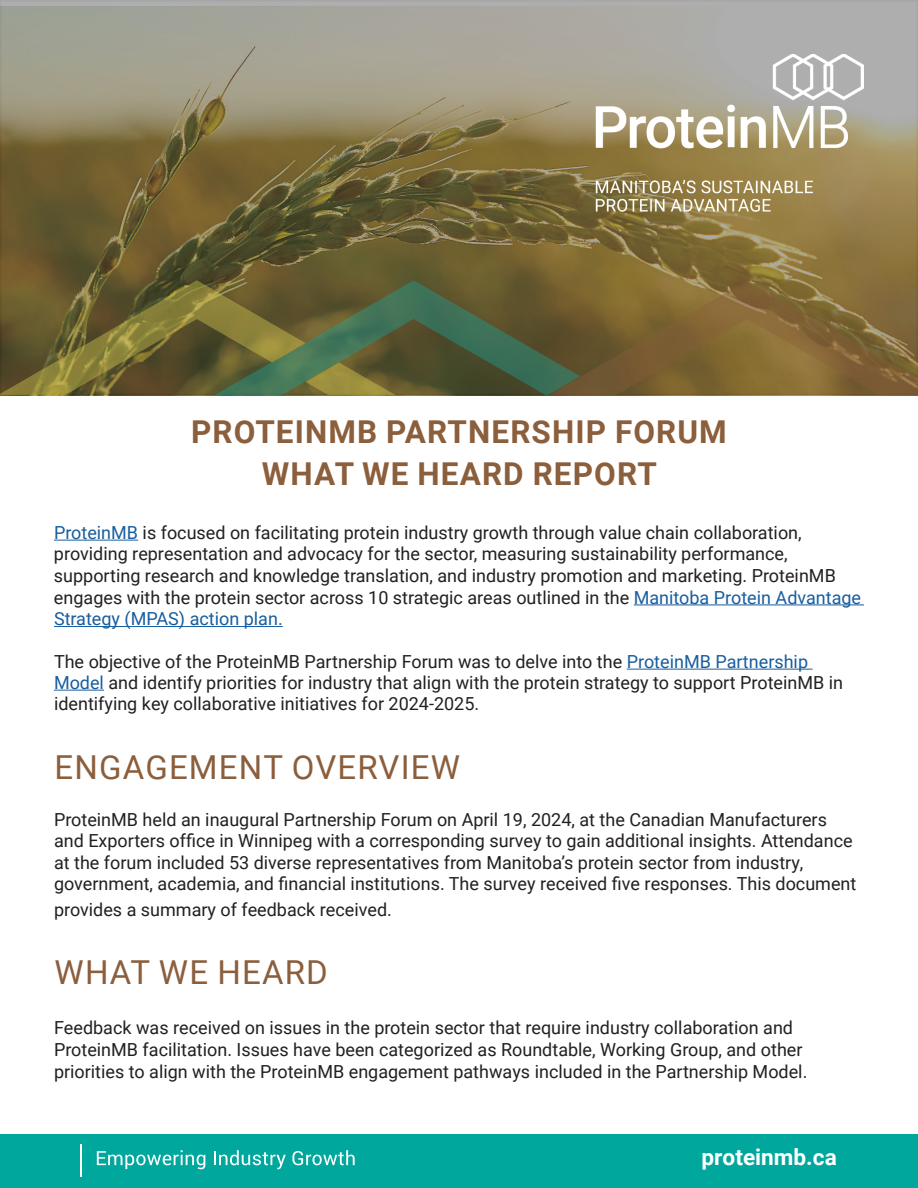
<style>
.page{position:relative;width:918px;height:1188px;background:#fff}
.page>*{position:absolute;margin:0;border:0;box-sizing:border-box;transform-origin:0 0}
.t1{font:33px "Roboto";letter-spacing:.035em;color:#8b5e3c}
.t2{font:700 31.5px/42px "Roboto";letter-spacing:.035em;color:#8b5e3c;text-align:center}
.t3{font:700 22.5px "Roboto";color:#fff}
.t4{font:18px/21.6px "Roboto";color:#231f20}
.s1{color:#175d9e}
</style>
<div class="page">
<svg style="left:3px;top:3px;width:912px;height:277px;background:#8b8161"></svg>
<hr style="left:54px;top:540px;width:84px;height:1px;background:#175d9e">
<hr style="left:634px;top:604px;width:230px;height:1px;background:#175d9e">
<hr style="left:54px;top:626px;width:229px;height:1px;background:#175d9e">
<hr style="left:627px;top:669px;width:186px;height:1px;background:#175d9e">
<hr style="left:54px;top:690px;width:50px;height:1px;background:#175d9e">
<svg style="left:396px;top:280px;width:522px;height:115px;background:#6f6236"></svg>
<svg style="left:0;top:280px;width:396px;height:115px;background:#686535"></svg>
<img style="left:595px;top:54px;width:269px;height:165px">
<div style="left:0;top:1134px;width:918px;height:54px;background:#00a79d"></div>
<svg style="left:97px;top:1150px;width:108px;height:19px"></svg>
<svg style="left:214px;top:1150px;width:72px;height:19px"></svg>
<svg style="left:292px;top:1150px;width:63px;height:15px"></svg>
<hr style="left:81px;top:1145px;width:1px;height:32px;background:#fff">
<h2 class="t2" style="left:191px;top:413px;width:537px">PROTEINMB PARTNERSHIP FORUM<br>WHAT WE HEARD REPORT</h2>
<p class="t4" style="left:54px;top:523px;width:809px"><span class="s1">ProteinMB</span> is focused on facilitating protein industry growth through value chain collaboration, providing representation and advocacy for the sector, measuring sustainability performance, supporting research and knowledge translation, and industry promotion and marketing. ProteinMB engages with the protein sector across 10 strategic areas outlined in the <span class="s1">Manitoba Protein Advantage Strategy (MPAS) action plan.</span></p>
<p class="t4" style="left:54px;top:652px;width:791px">The objective of the ProteinMB Partnership Forum was to delve into the <span class="s1">ProteinMB Partnership<br>Model</span> and identify priorities for industry that align with the protein strategy to support ProteinMB in identifying key collaborative initiatives for 2024-2025.</p>
<h1 class="t1" style="left:55px;top:752px;width:407px">ENGAGEMENT OVERVIEW</h1>
<p class="t4" style="left:54px;top:810px;width:804px">ProteinMB held an inaugural Partnership Forum on April 19, 2024, at the Canadian Manufacturers and Exporters office in Winnipeg with a corresponding survey to gain additional insights. Attendance at the forum included 53 diverse representatives from Manitoba’s protein sector from industry, government, academia, and financial institutions. The survey received five responses. This document</p>
<p class="t4" style="left:54px;top:900px;width:339px">provides a summary of feedback received.</p>
<h1 class="t1" style="left:55px;top:958px;width:275px">WHAT WE HEARD</h1>
<p class="t4" style="left:54px;top:1018px;width:755px">Feedback was received on issues in the protein sector that require industry collaboration and<br>ProteinMB facilitation. Issues have been categorized as Roundtable, Working Group, and other priorities to align with the ProteinMB engagement pathways included in the Partnership Model.</p>
<p class="t3" style="left:702px;top:1148px;width:137px">proteinmb.ca</p>
</div>
